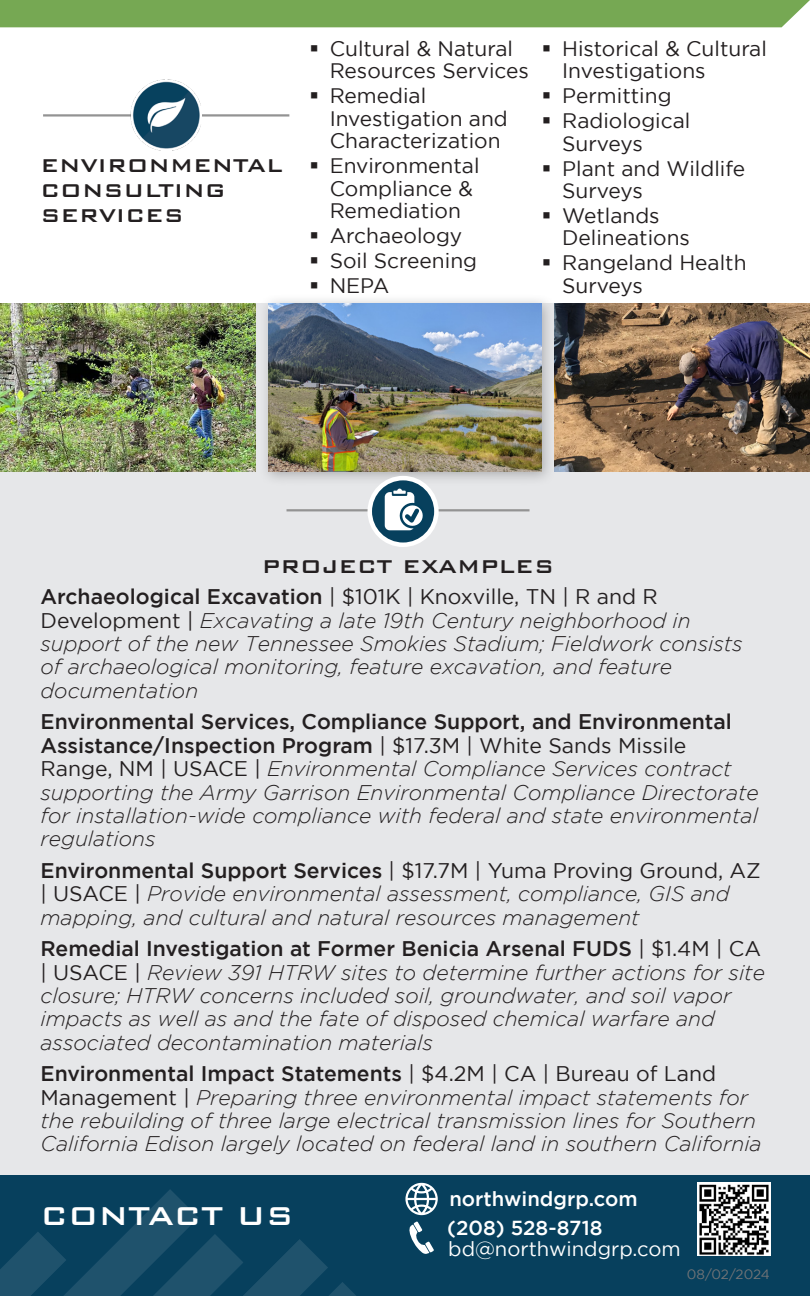
<style>
.page{position:relative;width:810px;height:1296px;background:#fff}
.page>*{position:absolute;margin:0;border:0;box-sizing:border-box;transform-origin:0 0}
.t1{font:500 34.65px "Bank Gothic BT";color:#fff}
.Table_Body{font:500 24.75px/24.8px "Bank Gothic BT";color:#231f20}
.t2{font:italic 300 21.15px/23.4px "Gotham";color:#231f20}
.t3{font:20.93px/22.5px "Gotham";color:#231f20}
.t4{font:500 20.25px "Gotham";color:#fff}
.t5{font:20.25px "Gotham";color:#fff}
.t6{font:13.5px "Gotham";letter-spacing:-.01em;color:#727477}
.s1{font-weight:500;font-style:normal}
.s2{font-weight:400;font-style:normal}
</style>
<div class="page">
<div style="left:0;top:303px;width:810px;height:912px;background:#e6e7e9"></div>
<div style="left:0;top:1176px;width:810px;height:120px;background:#07405d"></div>
<svg style="left:0;top:1189px;width:356px;height:107px"></svg>
<svg style="left:409px;top:1221px;width:25px;height:33px"></svg>
<svg style="left:405px;top:1183px;width:33px;height:32px"></svg>
<img style="left:698px;top:1183px;width:72px;height:73px">
<div style="left:259px;top:293px;width:297px;height:194px;background:#717275;opacity:.5"></div>
<img style="left:269px;top:303px;width:272px;height:169px">
<div style="left:0;top:0;width:810px;height:27px;background:#76a853"></div>
<div style="left:0;top:0;width:25px;height:5px;background:#76a853"></div>
<img style="left:0;top:303px;width:256px;height:169px">
<img style="left:554px;top:303px;width:256px;height:169px">
<hr style="left:287px;top:509px;width:243px;height:2px;background:#939393">
<svg style="left:370px;top:478px;width:66px;height:67px;fill:#07405d"></svg>
<div style="left:368px;top:476px;width:71px;height:71px;border:4px solid #fff;border-radius:50%"></div>
<svg style="left:385px;top:489px;width:42px;height:41px"></svg>
<hr style="left:43px;top:114px;width:246px;height:3px;background:#939393">
<img style="left:131px;top:80px;width:71px;height:71px">
<p class="Table_Body" style="left:40px;top:153px;width:244px">ENVIRONMENTAL<br>CONSULTING<br>SERVICES</p>
<p class="t3" style="left:330px;top:37px;width:201px">Cultural &amp; Natural<br>Resources Services</p>
<p class="t3" style="left:330px;top:84px;width:180px">Remedial<br>Investigation and<br>Characterization</p>
<p class="t3" style="left:330px;top:154px;width:151px">Environmental<br>Compliance &amp;<br>Remediation</p>
<p class="t3" style="left:330px;top:224px;width:134px">Archaeology</p>
<p class="t3" style="left:330px;top:249px;width:149px">Soil Screening</p>
<p class="t3" style="left:330px;top:274px;width:61px">NEPA</p>
<p class="t3" style="left:562px;top:37px;width:206px">Historical &amp; Cultural<br>Investigations</p>
<p class="t3" style="left:562px;top:84px;width:111px">Permitting</p>
<p class="t3" style="left:562px;top:109px;width:130px">Radiological<br>Surveys</p>
<p class="t3" style="left:562px;top:157px;width:185px">Plant and Wildlife<br>Surveys</p>
<p class="t3" style="left:562px;top:204px;width:129px">Wetlands<br>Delineations</p>
<p class="t3" style="left:562px;top:251px;width:186px">Rangeland Health<br>Surveys</p>
<p class="Table_Body" style="left:262px;top:553px;width:294px">PROJECT EXAMPLES</p>
<p class="t2" style="left:40px;top:585px;width:704px"><span class="s1">Archaeological Excavation</span> <span class="s2">| $101K | Knoxville, TN | R and R Development |</span> Excavating a late 19th Century neighborhood in support of the new Tennessee Smokies Stadium; Fieldwork consists of archaeological monitoring, feature excavation, and feature documentation</p>
<p class="t2" style="left:40px;top:710px;width:720px"><span class="s1">Environmental Services, Compliance Support, and Environmental Assistance/Inspection Program</span> <span class="s2">| $17.3M | White Sands Missile Range, NM | USACE |</span> Environmental Compliance Services contract supporting the Army Garrison Environmental Compliance Directorate for installation-wide compliance with federal and state environmental regulations</p>
<p class="t2" style="left:40px;top:859px;width:722px"><span class="s1">Environmental Support Services</span> <span class="s2">| $17.7M | Yuma Proving Ground, AZ | USACE |</span> Provide environmental assessment, compliance, GIS and mapping, and cultural and natural resources management</p>
<p class="t2" style="left:40px;top:937px;width:726px"><span class="s1">Remedial Investigation at Former Benicia Arsenal FUDS</span> <span class="s2">| $1.4M | CA | USACE |</span> Review 391 HTRW sites to determine further actions for site closure; HTRW concerns included soil, groundwater, and soil vapor impacts as well as and the fate of disposed chemical warfare and associated decontamination materials</p>
<p class="t2" style="left:40px;top:1062px;width:723px"><span class="s1">Environmental Impact Statements</span> <span class="s2">| $4.2M | CA | Bureau of Land Management |</span> Preparing three environmental impact statements for the rebuilding of three large electrical transmission lines for Southern California Edison largely located on federal land in southern California</p>
<p class="t1" style="left:40px;top:1197px;width:255px">CONTACT US</p>
<p class="t4" style="left:449px;top:1187px;width:190px">northwindgrp.com</p>
<p class="t4" style="left:447px;top:1217px;width:157px">(208) 528-8718</p>
<p class="t5" style="left:448px;top:1238px;width:234px">bd@northwindgrp.com</p>
<p class="t6" style="left:687px;top:1267px;width:85px">08/02/2024</p>
</div>
